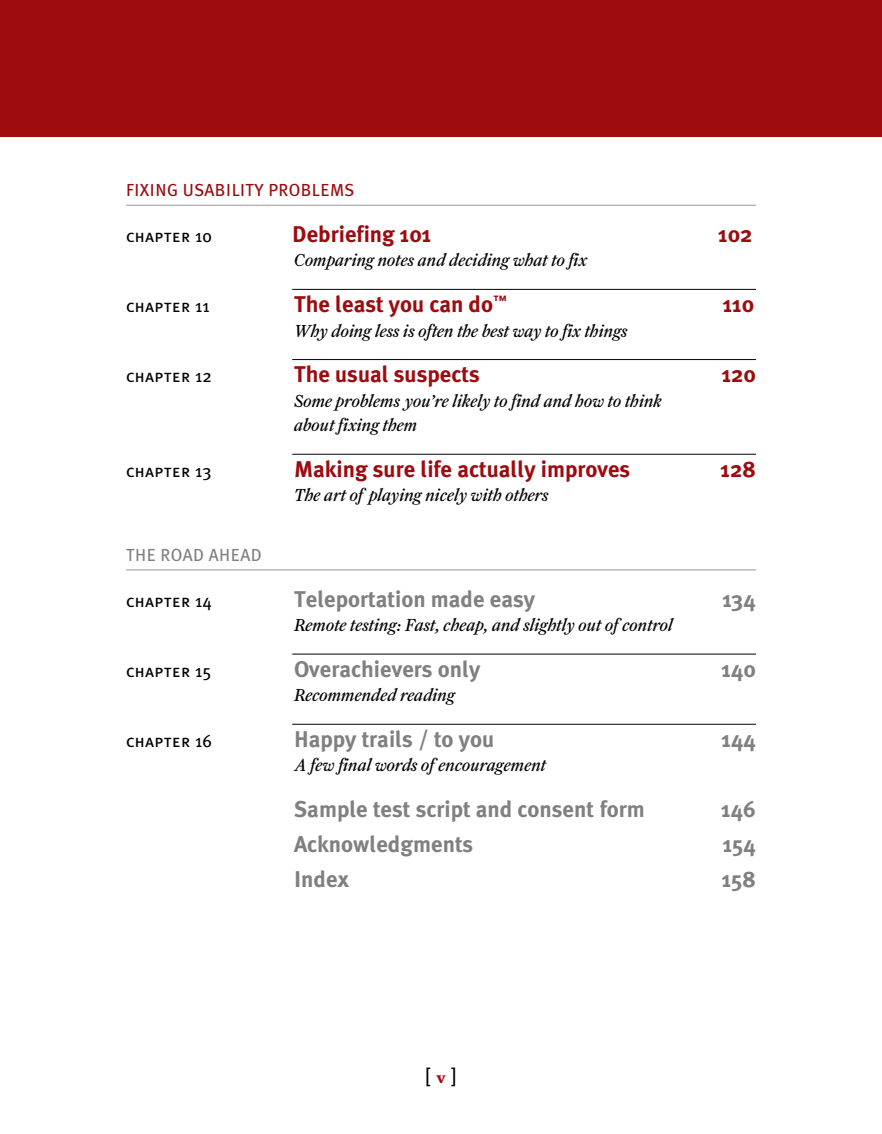
<style>
.page{position:relative;width:882px;height:1134px;background:#fff}
.page>*{position:absolute;margin:0;border:0;box-sizing:border-box;transform-origin:0 0}
.t1{font:700 22.75px "Meta Plus";color:#808080}
.t2{font:700 22.75px "Meta Plus";color:#9e0b0f}
.t3{font:21px "Meta Plus Book Caps";color:#000}
.t4{font:italic 17.5px/24.5px "Farnham Text";color:#000}
.t5{font:17.5px "Meta Plus Book Caps";letter-spacing:.02em;color:#000}
.t6{font:17.5px "Meta Plus Book Caps";letter-spacing:.02em;color:#9e0b0f}
.t7{font:17.5px "Meta Plus Book Caps";letter-spacing:.02em;color:#808080}
.s1{font-family:"Meta Plus"}
.s2{font-family:"Farnham Text";font-weight:700;font-size:15.75px;color:#9e0b0f}
</style>
<div class="page">
<hr style="left:126px;top:205px;width:630px;height:1px;background:#939598">
<hr style="left:292px;top:289px;width:464px;height:1px;background:#000">
<hr style="left:292px;top:359px;width:464px;height:1px;background:#000">
<hr style="left:292px;top:454px;width:464px;height:1px;background:#000">
<hr style="left:126px;top:570px;width:630px;height:1px;background:#939598">
<hr style="left:292px;top:654px;width:464px;height:1px;background:#000">
<hr style="left:292px;top:724px;width:464px;height:1px;background:#000">
<div style="left:0;top:0;width:882px;height:136px;background:#9e0b0f"></div>
<p class="t6" style="left:126px;top:180px;width:230px">FIXING USABILITY PROBLEMS</p>
<p class="t5" style="left:126px;top:226px;width:87px">chapter <span class="s1">10</span></p>
<h1 class="t2" style="left:292px;top:221px;width:141px">Debriefing 101</h1>
<h1 class="t2" style="left:718px;top:221px;width:36px">102</h1>
<p class="t4" style="left:294px;top:248px;width:296px">Comparing notes and deciding what to fix</p>
<p class="t5" style="left:126px;top:296px;width:85px">chapter <span class="s1">11</span></p>
<h1 class="t2" style="left:294px;top:291px;width:214px">The least you can do<sup>™</sup></h1>
<h1 class="t2" style="left:723px;top:291px;width:33px">110</h1>
<p class="t4" style="left:294px;top:318px;width:335px">Why doing less is often the best way to fix things</p>
<p class="t5" style="left:126px;top:366px;width:87px">chapter <span class="s1">12</span></p>
<h1 class="t2" style="left:294px;top:361px;width:187px">The usual suspects</h1>
<h1 class="t2" style="left:722px;top:361px;width:36px">120</h1>
<p class="t4" style="left:294px;top:388px;width:370px">Some problems you’re likely to find and how to think about fixing them</p>
<p class="t5" style="left:126px;top:461px;width:87px">chapter <span class="s1">13</span></p>
<h1 class="t2" style="left:294px;top:456px;width:338px">Making sure life actually improves</h1>
<h1 class="t2" style="left:721px;top:456px;width:37px">128</h1>
<p class="t4" style="left:294px;top:483px;width:256px">The art of playing nicely with others</p>
<p class="t7" style="left:126px;top:545px;width:137px">THE ROAD AHEAD</p>
<p class="t5" style="left:126px;top:590px;width:87px">chapter <span class="s1">14</span></p>
<h1 class="t1" style="left:294px;top:586px;width:243px">Teleportation made easy</h1>
<h1 class="t1" style="left:722px;top:586px;width:35px">134</h1>
<p class="t4" style="left:294px;top:613px;width:380px">Remote testing: Fast, cheap, and slightly out of control</p>
<p class="t5" style="left:126px;top:661px;width:87px">chapter <span class="s1">15</span></p>
<h1 class="t1" style="left:294px;top:656px;width:188px">Overachievers only</h1>
<h1 class="t1" style="left:722px;top:656px;width:36px">140</h1>
<p class="t4" style="left:294px;top:683px;width:163px">Recommended reading</p>
<p class="t5" style="left:126px;top:731px;width:88px">chapter <span class="s1">16</span></p>
<h1 class="t1" style="left:294px;top:726px;width:202px">Happy trails / to you</h1>
<h1 class="t1" style="left:722px;top:726px;width:36px">144</h1>
<p class="t4" style="left:294px;top:753px;width:254px">A few final words of encouragement</p>
<h1 class="t1" style="left:294px;top:796px;width:352px">Sample test script and consent form</h1>
<h1 class="t1" style="left:721px;top:796px;width:36px">146</h1>
<h1 class="t1" style="left:294px;top:831px;width:181px">Acknowledgments</h1>
<h1 class="t1" style="left:723px;top:831px;width:35px">154</h1>
<h1 class="t1" style="left:294px;top:866px;width:57px">Index</h1>
<h1 class="t1" style="left:722px;top:866px;width:36px">158</h1>
<p class="t3" style="left:426px;top:1063px;width:31px">[ <span class="s2">v</span> ]</p>
</div>
